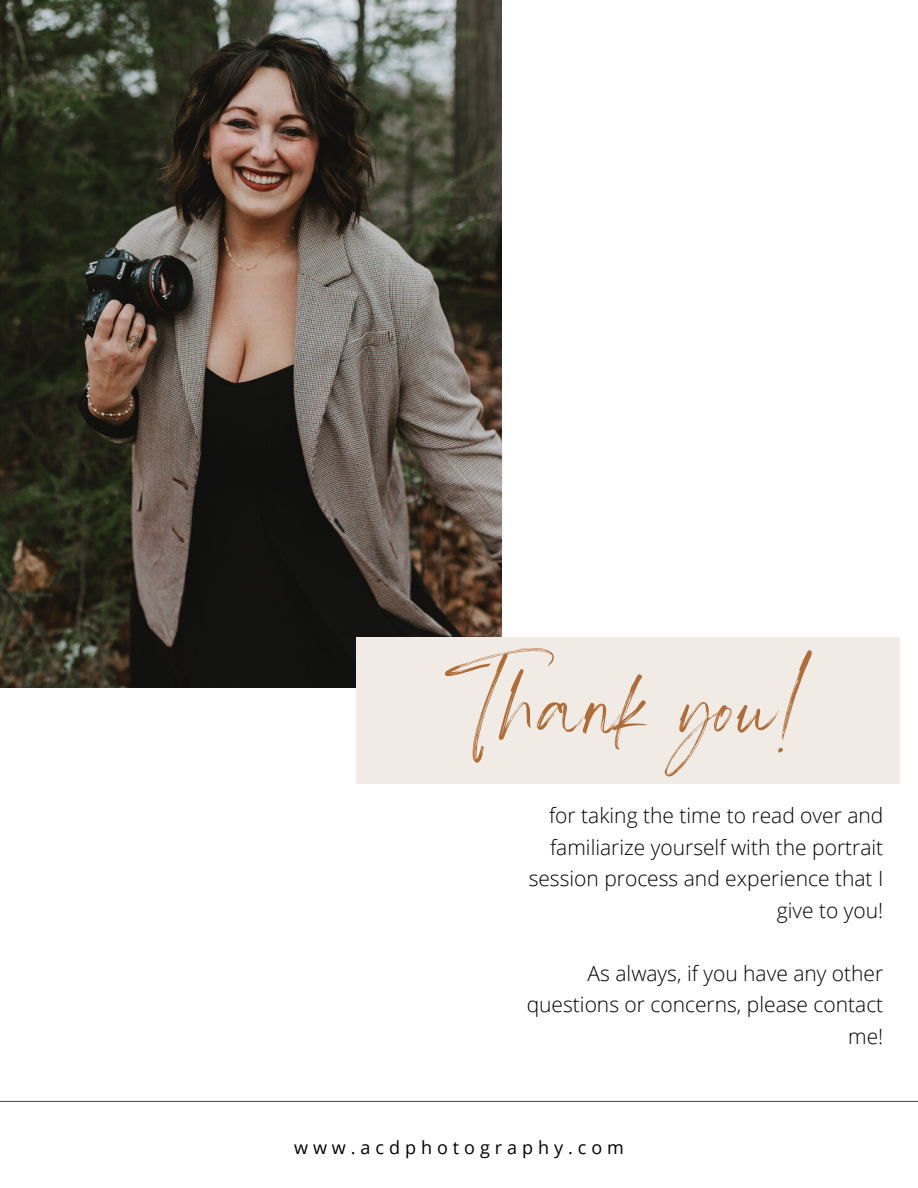
<style>
.page{position:relative;width:918px;height:1188px;background:#fff}
.page>*{position:absolute;margin:0;border:0;box-sizing:border-box;transform-origin:0 0}
.t1{font:122.55px "Angella White";letter-spacing:.02em;color:#b06c37}
.t2{font:300 21px/31.5px "Open Sans";color:#000;text-align:right}
.t3{font:18px "Open Sans";letter-spacing:.275em;color:#000}
</style>
<div class="page">
<img style="left:0;top:0;width:502px;height:688px">
<div style="left:356px;top:638px;width:544px;height:146px;background:#f1ebe6"></div>
<hr style="left:0;top:1101px;width:918px;height:1px;background:#555">
<p class="t1" style="left:445px;top:631px;width:369px">Thank you!</p>
<p class="t2" style="left:529px;top:799px;width:356px">for taking the time to read over and familiarize yourself with the portrait session process and experience that I give to you!</p>
<p class="t2" style="left:527px;top:957px;width:358px">As always, if you have any other questions or concerns, please contact me!</p>
<p class="t3" style="left:294px;top:1135px;width:331px">www.acdphotography.com</p>
</div>
